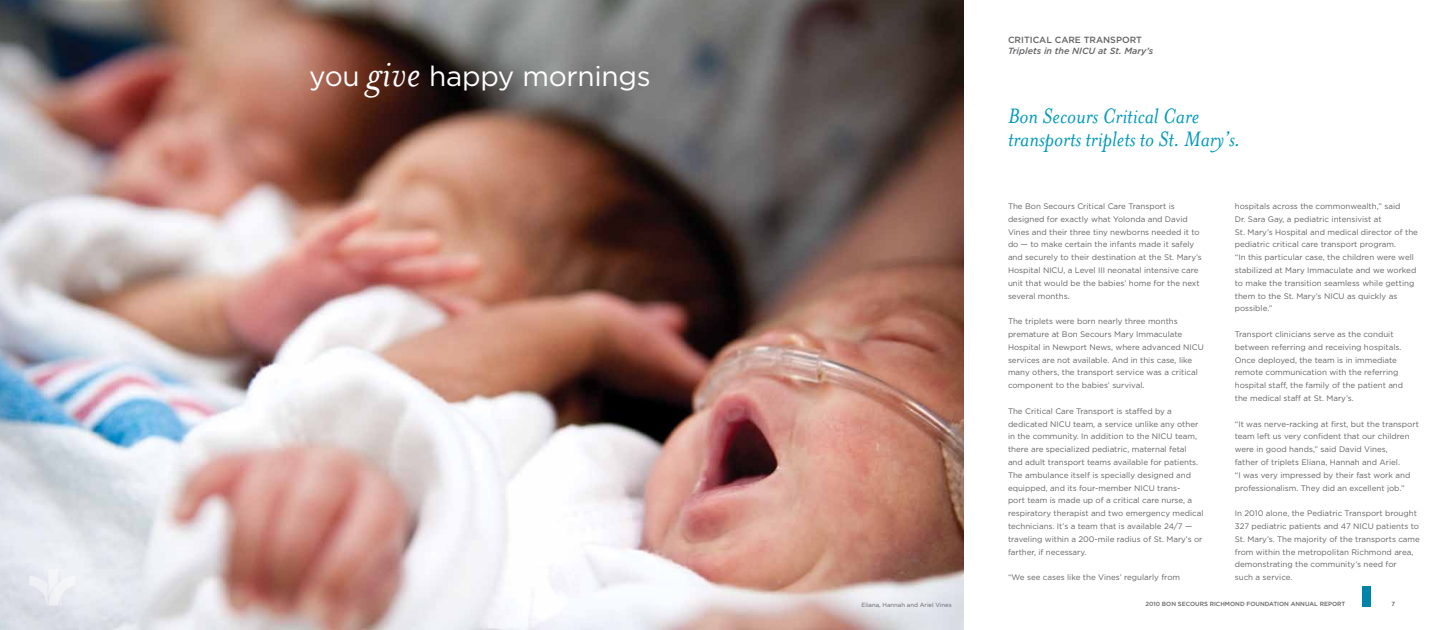
<style>
.page{position:relative;width:1440px;height:630px;background:#fff}
.page>*{position:absolute;margin:0;border:0;box-sizing:border-box;transform-origin:0 0}
.t1{font:28px "Gotham";letter-spacing:-.01em;color:#fff}
.t2{font:italic 24px/23px "Mrs Eaves";color:#009abb}
.t3{font:italic 500 9px "Gotham";color:#636466}
.t4{font:500 9px "Gotham";color:#636466}
.t5{font:8px/12.8px "Gotham";color:#636466}
.t6{font:500 6px "Gotham";color:#636466}
.t7{font:6px "Gotham";color:#636466}
.s1{font-family:"Mrs Eaves";font-style:italic;font-size:44px}
</style>
<div class="page">
<img style="left:0;top:0;width:964px;height:630px">
<svg style="left:29px;top:569px;width:46px;height:37px"></svg>
<div style="left:1363px;top:586px;width:8px;height:20px;background:#0084a9"></div>
<h1 class="t1" style="left:309px;top:58px;width:343px">you <span class="s1">give</span> happy mornings</h1>
<p class="t7" style="left:861px;top:601px;width:92px">Eliana, Hannah and Ariel Vines</p>
<p class="t4" style="left:1008px;top:34px;width:135px">CRITICAL CARE TRANSPORT</p>
<p class="t3" style="left:1008px;top:45px;width:147px">Triplets in the NICU at St. Mary’s</p>
<h2 class="t2" style="left:1008px;top:105px;width:234px">Bon Secours Critical Care transports triplets to St. Mary’s.</h2>
<p class="t5" style="left:1008px;top:200px;width:195px">The Bon Secours Critical Care Transport is designed for exactly what Yolonda and David Vines and their three tiny newborns needed it to do — to make certain the infants made it safely and securely to their destination at the St. Mary’s Hospital NICU, a Level III neonatal intensive care unit that would be the babies’ home for the next several months.</p>
<p class="t5" style="left:1008px;top:315px;width:197px">The triplets were born nearly three months premature at Bon Secours Mary Immaculate Hospital in Newport News, where advanced NICU services are not available. And in this case, like many others, the transport service was a critical component to the babies’ survival.</p>
<p class="t5" style="left:1008px;top:404px;width:197px">The Critical Care Transport is staffed by a dedicated NICU team, a service unlike any other in the community. In addition to the NICU team, there are specialized pediatric, maternal fetal<br>and adult transport teams available for patients.<br>The ambulance itself is specially designed and equipped, and its four-member NICU trans-<br>port team is made up of a critical care nurse, a respiratory therapist and two emergency medical technicians. It’s a team that is available 24/7 — traveling within a 200-mile radius of St. Mary’s or farther, if necessary.</p>
<p class="t5" style="left:1008px;top:571px;width:174px">“We see cases like the Vines’ regularly from</p>
<p class="t6" style="left:1145px;top:600px;width:201px">2010 BON SECOURS RICHMOND FOUNDATION ANNUAL REPORT</p>
<p class="t6" style="left:1391px;top:600px;width:5px">7</p>
<p class="t5" style="left:1235px;top:200px;width:185px">hospitals across the commonwealth,” said<br>Dr. Sara Gay, a pediatric intensivist at<br>St. Mary’s Hospital and medical director of the pediatric critical care transport program.<br>“In this particular case, the children were well stabilized at Mary Immaculate and we worked to make the transition seamless while getting them to the St. Mary’s NICU as quickly as possible.”</p>
<p class="t5" style="left:1235px;top:328px;width:170px">Transport clinicians serve as the conduit between referring and receiving hospitals.<br>Once deployed, the team is in immediate remote communication with the referring hospital staff, the family of the patient and the medical staff at St. Mary’s.</p>
<p class="t5" style="left:1235px;top:417px;width:186px">“It was nerve-racking at first, but the transport team left us very confident that our children were in good hands,” said David Vines,<br>father of triplets Eliana, Hannah and Ariel.<br>“I was very impressed by their fast work and professionalism. They did an excellent job.”</p>
<p class="t5" style="left:1235px;top:507px;width:187px">In 2010 alone, the Pediatric Transport brought 327 pediatric patients and 47 NICU patients to St. Mary’s. The majority of the transports came from within the metropolitan Richmond area, demonstrating the community’s need for<br>such a service.</p>
</div>
